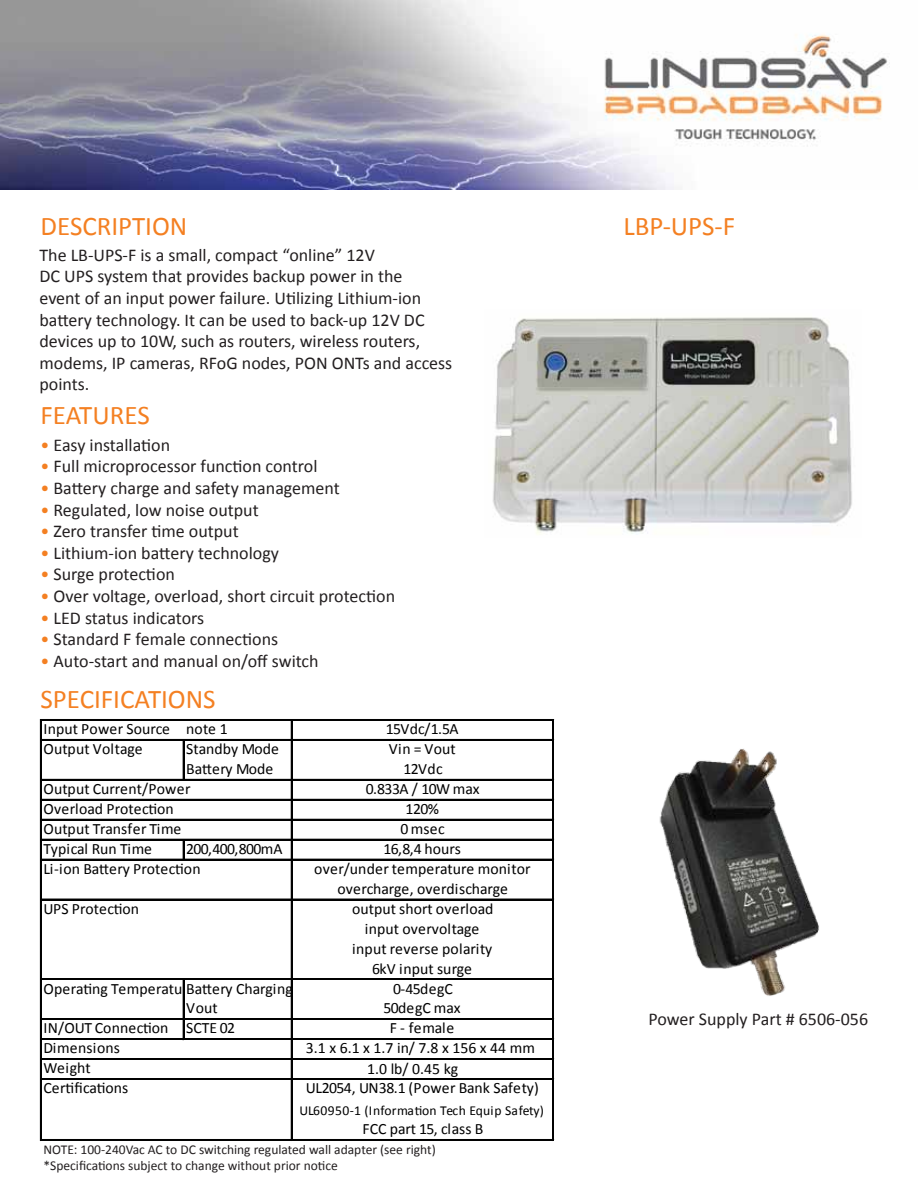
<style>
.page{position:relative;width:918px;height:1188px;background:#fff}
.page>*{position:absolute;margin:0;border:0;box-sizing:border-box;transform-origin:0 0}
.t1{font:27px "Calibri";color:#f48022}
.t2{font:18px/21.6px "Calibri";color:#231f20}
.t3{font:15.75px/20px "Calibri";letter-spacing:.005em;color:#010101;text-align:center}
.t4{font:15.75px "Calibri";letter-spacing:-.04em;color:#010101}
.t5{font:13.65px "Calibri";letter-spacing:.01em;color:#010101}
.t6{font:13.5px/16.2px "Calibri";color:#231f20}
.s1{color:#f48022}
</style>
<div class="page">
<img style="left:0;top:0;width:888px;height:189px">
<img style="left:492px;top:317px;width:360px;height:217px">
<hr style="left:183px;top:740px;width:1px;height:40px;background:#010101">
<svg style="left:183px;top:840px;width:1px;height:19px"></svg>
<hr style="left:40px;top:719px;width:1px;height:422px;background:#010101">
<hr style="left:291px;top:721px;width:1px;height:420px;background:#010101">
<hr style="left:552px;top:721px;width:1px;height:420px;background:#010101">
<hr style="left:553px;top:721px;width:1px;height:420px;background:#010101">
<hr style="left:183px;top:980px;width:1px;height:60px;background:#010101">
<hr style="left:41px;top:719px;width:513px;height:2px;background:#010101">
<hr style="left:41px;top:739px;width:513px;height:1px;background:#010101">
<hr style="left:41px;top:779px;width:513px;height:1px;background:#010101">
<hr style="left:41px;top:799px;width:513px;height:1px;background:#010101">
<hr style="left:41px;top:819px;width:513px;height:1px;background:#010101">
<hr style="left:41px;top:839px;width:513px;height:1px;background:#010101">
<hr style="left:41px;top:859px;width:513px;height:1px;background:#010101">
<hr style="left:41px;top:899px;width:513px;height:1px;background:#010101">
<hr style="left:41px;top:979px;width:513px;height:1px;background:#010101">
<hr style="left:41px;top:1018px;width:513px;height:1px;background:#010101">
<hr style="left:41px;top:1019px;width:513px;height:1px;background:#010101">
<hr style="left:41px;top:1038px;width:513px;height:1px;background:#010101">
<hr style="left:41px;top:1039px;width:513px;height:1px;background:#010101">
<hr style="left:41px;top:1058px;width:513px;height:1px;background:#010101">
<hr style="left:41px;top:1059px;width:513px;height:1px;background:#010101">
<hr style="left:41px;top:1078px;width:513px;height:1px;background:#010101">
<hr style="left:41px;top:1079px;width:513px;height:1px;background:#010101">
<hr style="left:41px;top:1139px;width:513px;height:2px;background:#010101">
<img style="left:659px;top:748px;width:160px;height:248px">
<h1 class="t1" style="left:41px;top:209px;width:148px">DESCRIPTION</h1>
<h1 class="t1" style="left:624px;top:209px;width:113px">LBP-UPS-F</h1>
<p class="t2" style="left:40px;top:244px;width:414px">The LB-UPS-F is a small, compact “online” 12V<br>DC UPS system that provides backup power in the<br>event of an input power failure. Utilizing Lithium-ion battery technology. It can be used to back-up 12V DC devices up to 10W, such as routers, wireless routers, modems, IP cameras, RFoG nodes, PON ONTs and access points.</p>
<h1 class="t1" style="left:40px;top:398px;width:111px">FEATURES</h1>
<p class="t2" style="left:40px;top:434px;width:131px"><span class="s1">•</span> Easy installation</p>
<p class="t2" style="left:40px;top:456px;width:279px"><span class="s1">•</span> Full microprocessor function control</p>
<p class="t2" style="left:40px;top:477px;width:301px"><span class="s1">•</span> Battery charge and safety management</p>
<p class="t2" style="left:40px;top:499px;width:220px"><span class="s1">•</span> Regulated, low noise output</p>
<p class="t2" style="left:40px;top:520px;width:200px"><span class="s1">•</span> Zero transfer time output</p>
<p class="t2" style="left:40px;top:542px;width:240px"><span class="s1">•</span> Lithium-ion battery technology</p>
<p class="t2" style="left:40px;top:564px;width:136px"><span class="s1">•</span> Surge protection</p>
<p class="t2" style="left:40px;top:585px;width:356px"><span class="s1">•</span> Over voltage, overload, short circuit protection</p>
<p class="t2" style="left:40px;top:607px;width:165px"><span class="s1">•</span> LED status indicators</p>
<p class="t2" style="left:40px;top:628px;width:239px"><span class="s1">•</span> Standard F female connections</p>
<p class="t2" style="left:40px;top:650px;width:280px"><span class="s1">•</span> Auto-start and manual on/off switch</p>
<h1 class="t1" style="left:40px;top:682px;width:177px">SPECIFICATIONS</h1>
<p class="t3" style="left:44px;top:719px;width:186px">Input Power Source note 1</p>
<p class="t3" style="left:386px;top:719px;width:75px">15Vdc/1.5A</p>
<p class="t3" style="left:44px;top:739px;width:101px">Output Voltage</p>
<p class="t3" style="left:186px;top:739px;width:94px">Standby Mode</p>
<p class="t3" style="left:389px;top:739px;width:69px">Vin = Vout</p>
<p class="t3" style="left:186px;top:759px;width:89px">Battery Mode</p>
<p class="t3" style="left:404px;top:759px;width:41px">12Vdc</p>
<p class="t3" style="left:44px;top:779px;width:149px">Output Current/Power</p>
<p class="t4" style="left:366px;top:779px;width:115px">0.833A / 10W max</p>
<p class="t3" style="left:44px;top:799px;width:132px">Overload Protection</p>
<p class="t3" style="left:406px;top:799px;width:35px">120%</p>
<p class="t3" style="left:44px;top:819px;width:139px">Output Transfer Time</p>
<p class="t3" style="left:400px;top:819px;width:46px">0 msec</p>
<p class="t3" style="left:44px;top:839px;width:110px">Typical Run Time</p>
<p class="t4" style="left:186px;top:839px;width:98px">200,400,800mA</p>
<p class="t3" style="left:384px;top:839px;width:79px">16,8,4 hours</p>
<p class="t3" style="left:44px;top:859px;width:159px">Li-ion Battery Protection</p>
<p class="t3" style="left:314px;top:859px;width:218px">over/under temperature monitor overcharge, overdischarge</p>
<p class="t3" style="left:44px;top:899px;width:97px">UPS Protection</p>
<p class="t3" style="left:352px;top:899px;width:143px">output short overload input overvoltage input reverse polarity<br>6kV input surge</p>
<p class="t3" style="left:44px;top:978px;width:251px">Operating TemperaturBeattery Charging</p>
<p class="t3" style="left:393px;top:978px;width:61px">0-45degC</p>
<p class="t3" style="left:186px;top:998px;width:33px">Vout</p>
<p class="t3" style="left:384px;top:998px;width:79px">50degC max</p>
<p class="t3" style="left:44px;top:1018px;width:193px">IN/OUT Connection SCTE 02</p>
<p class="t3" style="left:390px;top:1018px;width:66px">F - female</p>
<p class="t3" style="left:44px;top:1038px;width:78px">Dimensions</p>
<p class="t3" style="left:306px;top:1038px;width:231px">3.1 x 6.1 x 1.7 in/ 7.8 x 156 x 44 mm</p>
<p class="t3" style="left:44px;top:1058px;width:49px">Weight</p>
<p class="t3" style="left:367px;top:1059px;width:93px">1.0 lb/ 0.45 kg</p>
<p class="t3" style="left:44px;top:1078px;width:86px">Certifications</p>
<p class="t3" style="left:306px;top:1078px;width:235px">UL2054, UN38.1 (Power Bank Safety)</p>
<p class="t5" style="left:300px;top:1102px;width:246px">UL60950-1 (Information Tech Equip Safety)</p>
<p class="t3" style="left:363px;top:1119px;width:122px">FCC part 15, class B</p>
<p class="t6" style="left:44px;top:1141px;width:394px">NOTE: 100-240Vac AC to DC switching regulated wall adapter (see right) *Specifications subject to change without prior notice</p>
<p class="t2" style="left:649px;top:1008px;width:221px">Power Supply Part # 6506-056</p>
</div>
